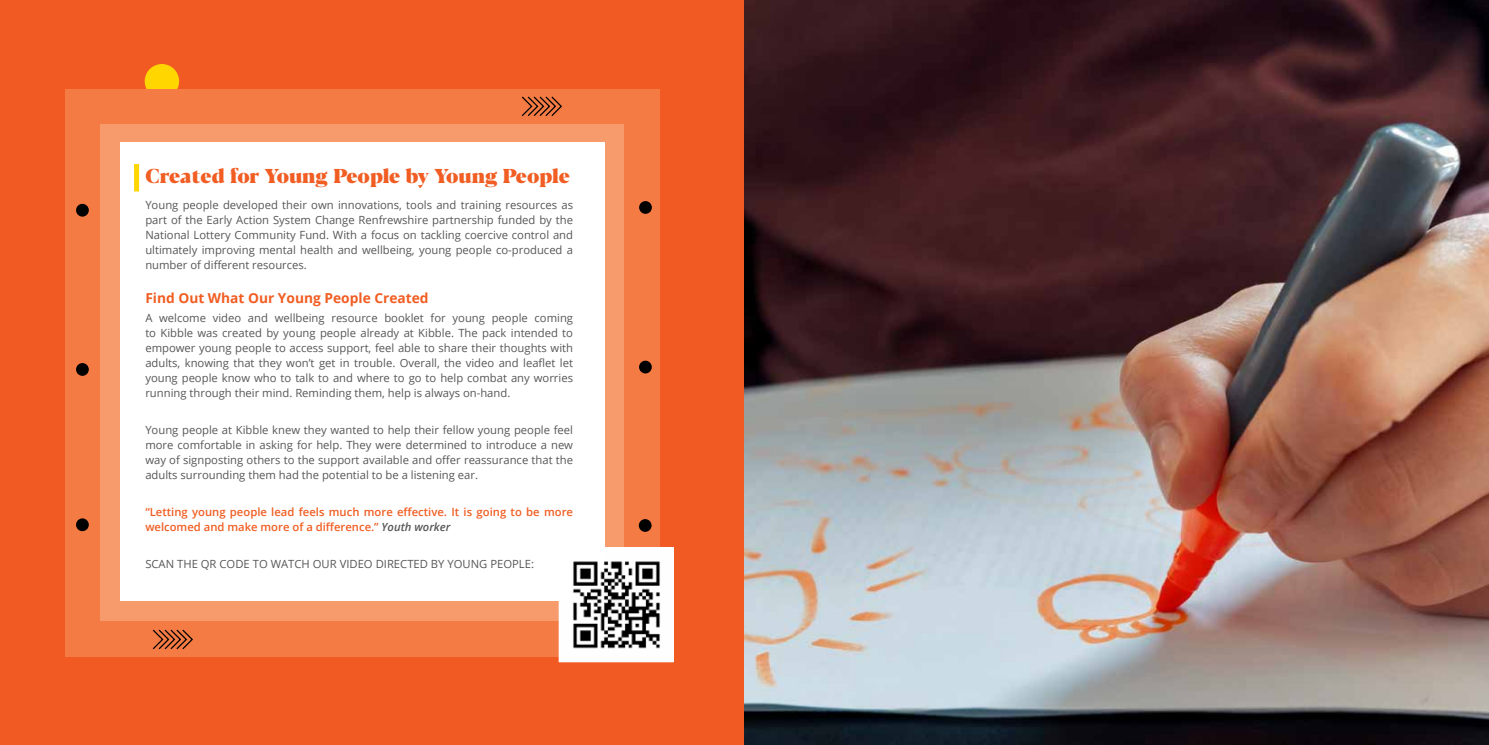
<style>
.page{position:relative;width:1489px;height:745px;background:#fff}
.page>*{position:absolute;margin:0;border:0;box-sizing:border-box;transform-origin:0 0}
.t1{font:800 20px "Blacker Display";letter-spacing:-.01em;color:#f15d22}
.t2{font:700 13.75px "Open Sans";color:#f15d22}
.t3{font:11.25px/15px "Open Sans";color:#575757;text-align:justify}
.t4{font:600 11.25px/15px "Open Sans";color:#f15d22}
.s1{font-style:italic;color:#575757}
</style>
<div class="page">
<div style="left:0;top:0;width:744px;height:744px;background:#f15a22"></div>
<div style="left:145px;top:64px;width:34px;height:34px;background:#ffd600;border-radius:50%"></div>
<div style="left:65px;top:89px;width:594px;height:567px;background:#f47b44"></div>
<div style="left:100px;top:124px;width:524px;height:496px;background:#f79a6c"></div>
<div style="left:120px;top:142px;width:484px;height:458px;background:#fff"></div>
<div style="left:639px;top:201px;width:13px;height:13px;background:#000;border-radius:50%"></div>
<div style="left:639px;top:360px;width:12px;height:13px;background:#000;border-radius:50%"></div>
<svg style="left:638px;top:518px;width:13px;height:13px"></svg>
<div style="left:76px;top:518px;width:13px;height:13px;background:#000;border-radius:50%"></div>
<div style="left:76px;top:363px;width:13px;height:12px;background:#000;border-radius:50%"></div>
<div style="left:76px;top:204px;width:13px;height:12px;background:#000;border-radius:50%"></div>
<svg style="left:521px;top:96px;width:41px;height:20px"></svg>
<svg style="left:152px;top:629px;width:41px;height:21px"></svg>
<div style="left:134px;top:164px;width:5px;height:27px;background:#ffd600"></div>
<img style="left:560px;top:549px;width:111px;height:110px">
<div style="left:558px;top:547px;width:115px;height:114px;border:1px solid #fff"></div>
<img style="left:744px;top:0;width:744px;height:744px">
<h1 class="t1" style="left:145px;top:163px;width:426px">Created for Young People by Young People</h1>
<p class="t3" style="left:145px;top:197px;width:429px">Young people developed their own innovations, tools and training resources as part of the Early Action System Change Renfrewshire partnership funded by the National Lottery Community Fund. With a focus on tackling coercive control and ultimately improving mental health and wellbeing, young people co-produced a number of different resources.</p>
<p class="t2" style="left:145px;top:288px;width:285px">Find Out What Our Young People Created</p>
<p class="t3" style="left:145px;top:309px;width:429px">A welcome video and wellbeing resource booklet for young people coming to Kibble was created by young people already at Kibble. The pack intended to empower young people to access support, feel able to share their thoughts with adults, knowing that they won’t get in trouble. Overall, the video and leaflet let young people know who to talk to and where to go to help combat any worries running through their mind. Reminding them, help is always on-hand.</p>
<p class="t3" style="left:145px;top:422px;width:429px">Young people at Kibble knew they wanted to help their fellow young people feel more comfortable in asking for help. They were determined to introduce a new way of signposting others to the support available and offer reassurance that the adults surrounding them had the potential to be a listening ear.</p>
<p class="t4" style="left:145px;top:504px;width:429px">“Letting young people lead feels much more effective. It is going to be more welcomed and make more of a difference.” <span class="s1">Youth worker</span></p>
<p class="t3" style="left:145px;top:556px;width:390px">SCAN THE QR CODE TO WATCH OUR VIDEO DIRECTED BY YOUNG PEOPLE:</p>
</div>
